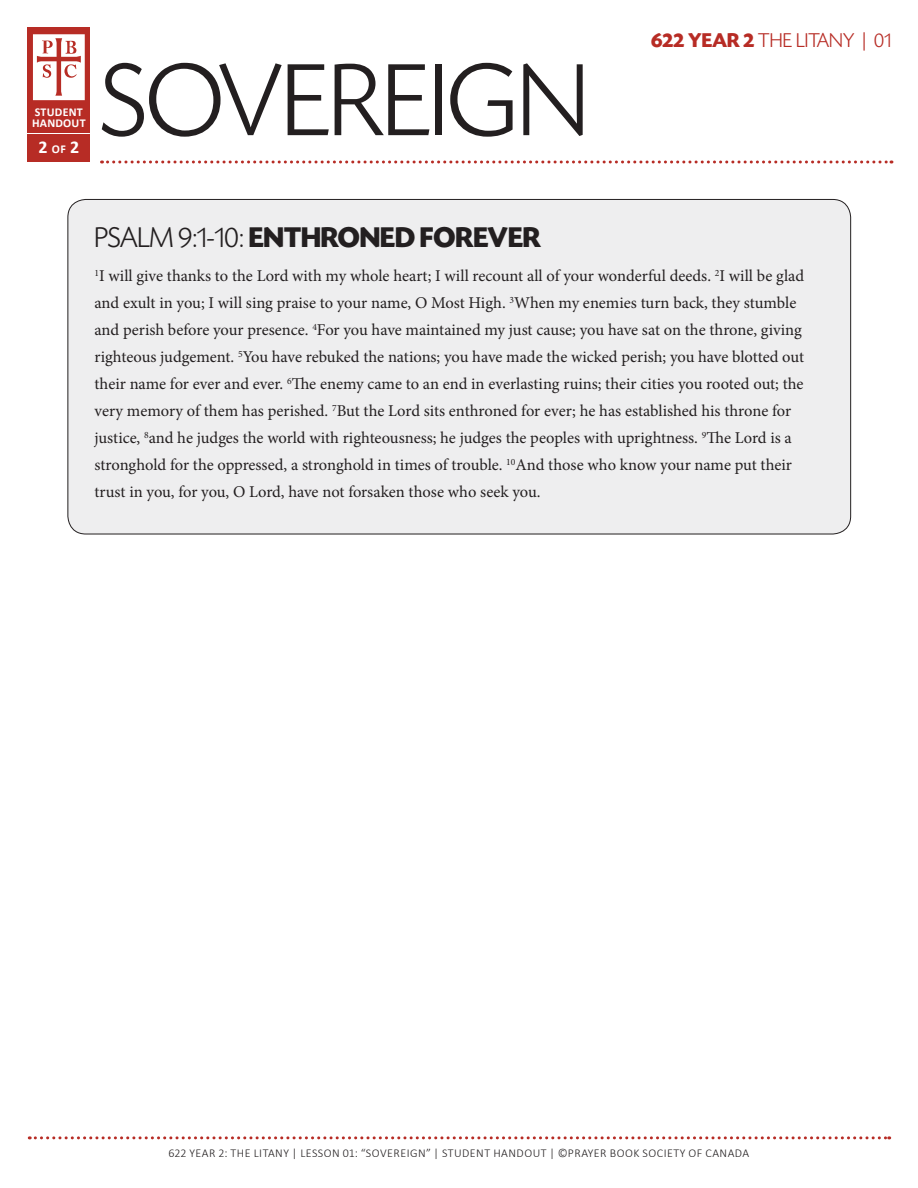
<style>
.page{position:relative;width:918px;height:1188px;background:#fff}
.page>*{position:absolute;margin:0;border:0;box-sizing:border-box;transform-origin:0 0}
.t1{font:300 108px "Today SHOP";color:#231f20}
.t2{font:700 30px "Today SHOP";color:#231f20}
.t3{font:300 30px "Today SHOP";color:#231f20}
.t4{font:300 21px "Today SHOP";letter-spacing:.01em;color:#b72c25}
.t5{font:700 18px "Calibri";color:#fff}
.t6{font:16.5px/27px "Minion Pro";letter-spacing:-.005em;color:#231f20}
.t7{font:300 12px "Calibri";letter-spacing:.04em;color:#231f20}
.t8{font:700 12px "Calibri";letter-spacing:.02em;color:#fff}
.s1{font-size:12px}
.s2{font-weight:700}
.s3{font-family:"Calibri"}
.s4{font-weight:300}
</style>
<div class="page">
<div style="left:28px;top:27px;width:62px;height:135px;background:#b72c25"></div>
<hr style="left:26px;top:133px;width:64px;height:1px;background:#fff">
<svg style="left:102px;top:160px;width:790px;height:4px"></svg>
<svg style="left:33px;top:34px;width:52px;height:66px;background:#efd2d1"></svg>
<svg style="left:29px;top:1136px;width:861px;height:3px"></svg>
<div style="left:68px;top:199px;width:783px;height:335px;background:#eeeeef;border-radius:18px"></div>
<p class="t8" style="left:35px;top:105px;width:49px">STUDENT</p>
<p class="t5" style="left:38px;top:136px;width:42px">2 <span class="s1">OF</span> 2</p>
<p class="t8" style="left:32px;top:115px;width:55px">HANDOUT</p>
<h1 class="t1" style="left:102px;top:44px;width:488px">SOVEREIGN</h1>
<p class="t4" style="left:651px;top:30px;width:242px"><span class="s2">622 YEAR 2</span> THE LITANY <span class="s3">|</span> 01</p>
<h2 class="t3" style="left:94px;top:222px;width:45px">PSALM</h2>
<h2 class="t2" style="left:178px;top:222px;width:364px"><span class="s4">9:1-10:</span> ENTHRONED FOREVER</h2>
<p class="t6" style="left:94px;top:262px;width:711px"><sup>1</sup>I will give thanks to the Lord with my whole heart; I will recount all of your wonderful deeds. <sup>2</sup>I will be glad and exult in you; I will sing praise to your name, O Most High. <sup>3</sup>When my enemies turn back, they stumble and perish before your presence. <sup>4</sup>For you have maintained my just cause; you have sat on the throne, giving righteous judgement. <sup>5</sup>You have rebuked the nations; you have made the wicked perish; you have blotted out their name for ever and ever. <sup>6</sup>The enemy came to an end in everlasting ruins; their cities you rooted out; the very memory of them has perished. <sup>7</sup>But the Lord sits enthroned for ever; he has established his throne for justice, <sup>8</sup>and he judges the world with righteousness; he judges the peoples with uprightness. <sup>9</sup>The Lord is a stronghold for the oppressed, a stronghold in times of trouble. <sup>10</sup>And those who know your name put their trust in you, for you, O Lord, have not forsaken those who seek you.</p>
<p class="t7" style="left:168px;top:1146px;width:583px">622 YEAR 2: THE LITANY | LESSON 01: “SOVEREIGN” | STUDENT HANDOUT | ©PRAYER BOOK SOCIETY OF CANADA</p>
</div>
